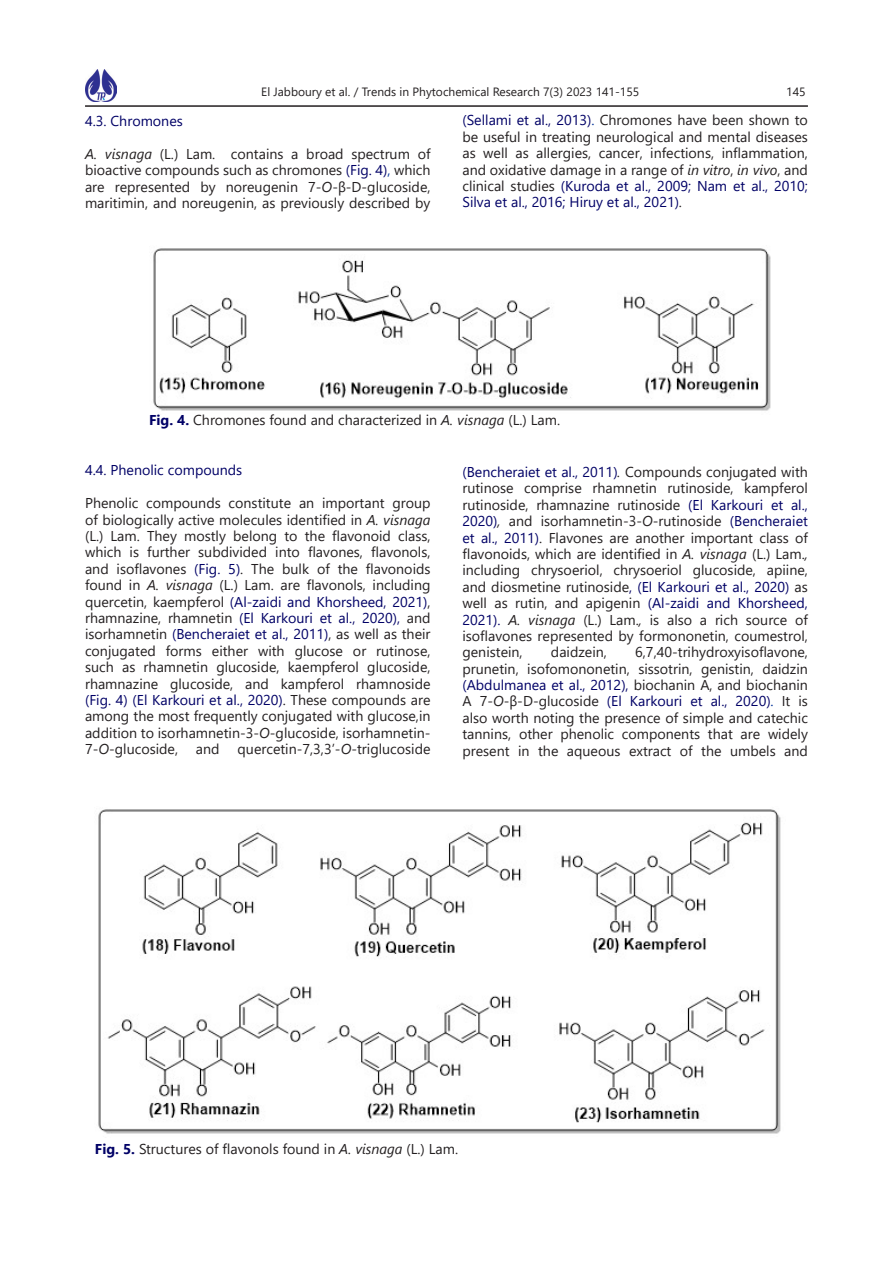
<style>
.page{position:relative;width:893px;height:1263px;background:#fff}
.page>*{position:absolute;margin:0;border:0;box-sizing:border-box;transform-origin:0 0}
.t1{font:14.25px/16.4px "Segoe UI";color:#231f20;text-align:justify}
.heading_2{font:14.25px "Segoe UI";color:#006}
.t2{font:12px "Segoe UI";color:#231f20}
.s1{color:#006}
.s2{color:#039}
.s3{font-style:italic}
.s4{font-weight:700;color:#006}
</style>
<div class="page">
<hr style="left:85px;top:105px;width:723px;height:2px;background:#231f20">
<img style="left:85px;top:69px;width:32px;height:32px">
<img style="left:153px;top:248px;width:618px;height:163px">
<img style="left:98px;top:809px;width:683px;height:325px">
<p class="t2" style="left:261px;top:80px;width:379px">El Jabboury et al. / Trends in Phytochemical Research 7(3) 2023 141-155</p>
<p class="t2" style="left:786px;top:80px;width:21px">145</p>
<p class="t1" style="left:462px;top:111px;width:347px"><span class="s1">(Sellami et al., 2013)</span><span class="s2">.</span> Chromones have been shown to be useful in treating neurological and mental diseases as well as allergies, cancer, infections, inflammation, and oxidative damage in a range of <span class="s3">in vitro</span>, <span class="s3">in vivo</span>, and clinical studies <span class="s1">(Kuroda et al., 2009; Nam et al., 2010; Silva et al., 2016; Hiruy et al., 2021)</span>.</p>
<p class="heading_2" style="left:85px;top:108px;width:99px">4.3. Chromones</p>
<p class="t1" style="left:85px;top:145px;width:347px"><span class="s3">A. visnaga</span> (L.) Lam. contains a broad spectrum of bioactive compounds such as chromones <span class="s1">(Fig. 4)</span><span class="s2">,</span> which are represented by noreugenin 7-<span class="s3">O</span>-β-D-glucoside, maritimin, and noreugenin, as previously described by</p>
<p class="t1" style="left:149px;top:411px;width:412px"><span class="s4">Fig. 4.</span> Chromones found and characterized in <span class="s3">A. visnaga</span> (L.) Lam.</p>
<p class="heading_2" style="left:85px;top:457px;width:159px">4.4. Phenolic compounds</p>
<p class="t1" style="left:85px;top:494px;width:347px">Phenolic compounds constitute an important group of biologically active molecules identified in <span class="s3">A. visnaga </span>(L.) Lam. They mostly belong to the flavonoid class, which is further subdivided into flavones, flavonols, and isoflavones <span class="s1">(Fig. 5)</span>. The bulk of the flavonoids found in <span class="s3">A. visnaga</span> (L.) Lam. are flavonols, including quercetin, kaempferol <span class="s1">(Al-zaidi and Khorsheed, 2021)</span>, rhamnazine, rhamnetin <span class="s1">(El Karkouri et al., 2020),</span> and isorhamnetin <span class="s1">(Bencheraiet et al., 2011)</span>, as well as their conjugated forms either with glucose or rutinose, such as rhamnetin glucoside, kaempferol glucoside, rhamnazine glucoside, and kampferol rhamnoside <span class="s1">(Fig. 4) (El Karkouri et al., 2020)</span>. These compounds are among the most frequently conjugated with glucose,in addition to isorhamnetin-3-<span class="s3">O</span>-glucoside, isorhamnetin-7-<span class="s3">O</span>-glucoside,</p>
<p class="t1" style="left:462px;top:462px;width:347px"><span class="s1">(Bencheraiet et al., 2011)</span><span class="s3">.</span> Compounds conjugated with rutinose comprise rhamnetin rutinoside, kampferol rutinoside, rhamnazine rutinoside <span class="s1">(El Karkouri et al., 2020)</span><span class="s3">,</span> and isorhamnetin-3-<span class="s3">O</span>-rutinoside <span class="s1">(Bencheraiet et al., 2011)</span>. Flavones are another important class of flavonoids, which are identified in <span class="s3">A. visnaga</span> (L.) Lam.<span class="s3">, </span>including chrysoeriol, chrysoeriol glucoside, apiine, and diosmetine rutinoside<span class="s1">, (El Karkouri et al., 2020)</span> as well as rutin, and apigenin <span class="s1">(Al-zaidi and Khorsheed, 2021).</span> <span class="s3">A. visnaga</span> (L.) Lam.<span class="s3">,</span> is also a rich source of isoflavones represented by formononetin, coumestrol, genistein,</p>
<p class="t1" style="left:462px;top:643px;width:347px;text-indent:173px">6,7,40-trihydroxyisoflavone, prunetin, isofomononetin, sissotrin, genistin, daidzin <span class="s1">(Abdulmanea et al., 2012),</span> biochanin A, and biochanin A 7-<span class="s3">O</span>-β-D-glucoside <span class="s1">(El Karkouri et al., 2020)</span><span class="s2">.</span> It is also worth noting the presence of simple and catechic tannins, other phenolic components that are widely present in the aqueous extract of the umbels and</p>
<p class="t1" style="left:551px;top:643px;width:57px">daidzein,</p>
<p class="t1" style="left:196px;top:740px;width:25px">and</p>
<p class="t1" style="left:238px;top:740px;width:194px">quercetin-7,3,3’-<span class="s3">O</span>-triglucoside</p>
<p class="t1" style="left:95px;top:1139px;width:365px"><span class="s4">Fig. 5.</span> Structures of flavonols found in <span class="s3">A. visnaga</span> (L.) Lam.</p>
</div>
